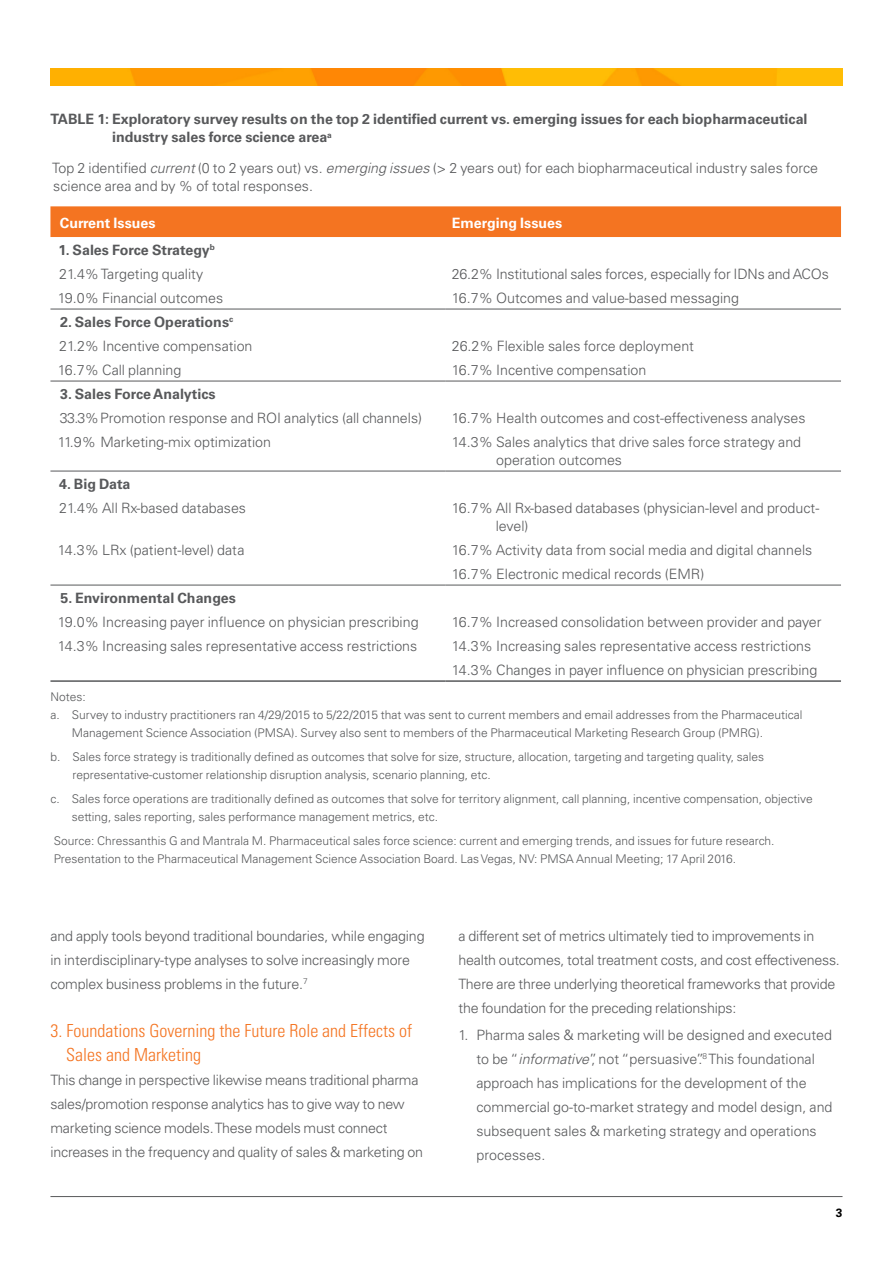
<style>
.page{position:relative;width:893px;height:1263px;background:#fff}
.page>*{position:absolute;margin:0;border:0;box-sizing:border-box;transform-origin:0 0}
.t1{font:300 condensed 18px/24px "Univers LT Std";color:#f47421}
.t2{font:300 14.25px/24px "Univers LT Std";color:#58595b}
.t3{font:700 14.25px/18px "Univers LT Std";color:#58595b}
.t4{font:700 14.25px "Univers LT Std";color:#fff}
.t5{font:300 12px/18px "Univers LT Std";color:#58595b}
.t6{font:700 12px "Univers LT Std";color:#000}
.s1{font-style:italic}
.s2{font-weight:700}
</style>
<div class="page">
<img style="left:50px;top:68px;width:792px;height:17px">
<hr style="left:50px;top:1196px;width:792px;height:1px;background:#58595b">
<div style="left:50px;top:206px;width:791px;height:31px;background:#f47421"></div>
<hr style="left:50px;top:680px;width:396px;height:2px;background:#58595b">
<hr style="left:446px;top:680px;width:395px;height:2px;background:#58595b">
<hr style="left:50px;top:309px;width:396px;height:1px;background:#58595b">
<hr style="left:446px;top:309px;width:395px;height:1px;background:#58595b">
<hr style="left:50px;top:381px;width:396px;height:1px;background:#58595b">
<hr style="left:446px;top:381px;width:395px;height:1px;background:#58595b">
<hr style="left:50px;top:471px;width:396px;height:1px;background:#58595b">
<hr style="left:446px;top:471px;width:395px;height:1px;background:#58595b">
<hr style="left:50px;top:585px;width:396px;height:1px;background:#58595b">
<hr style="left:446px;top:585px;width:395px;height:1px;background:#58595b">
<p class="t3" style="left:112px;top:111px;width:697px;text-indent:-62px">TABLE 1: Exploratory survey results on the top 2 identified current vs. emerging issues for each biopharmaceutical industry sales force science area<sup>a</sup></p>
<p class="t2" style="left:52px;top:158px;width:767px;line-height:18px">Top 2 identified <span class="s1">current</span> (0 to 2 years out) vs. <span class="s1">emerging issues</span> (&gt; 2 years out) for each biopharmaceutical industry sales force science area and by % of total responses.</p>
<p class="t4" style="left:60px;top:215px;width:97px">Current Issues</p>
<p class="t4" style="left:452px;top:215px;width:112px">Emerging Issues</p>
<p class="t2" style="left:59px;top:238px;width:158px"><span class="s2">1. Sales Force Strategy</span><sup>b<br></sup>21.4% Targeting quality</p>
<p class="t2" style="left:452px;top:262px;width:379px">26.2% Institutional sales forces, especially for IDNs and ACOs</p>
<p class="t2" style="left:58px;top:286px;width:167px">19.0% Financial outcomes</p>
<p class="t2" style="left:452px;top:286px;width:289px">16.7% Outcomes and value-based messaging</p>
<p class="t2" style="left:59px;top:310px;width:195px"><span class="s2">2. Sales Force Operations</span><sup>c<br></sup>21.2% Incentive compensation</p>
<p class="t2" style="left:452px;top:334px;width:244px">26.2% Flexible sales force deployment</p>
<p class="t2" style="left:58px;top:358px;width:125px">16.7% Call planning</p>
<p class="t2" style="left:452px;top:358px;width:196px">16.7% Incentive compensation</p>
<p class="t3" style="left:60px;top:385px;width:157px">3. Sales Force Analytics</p>
<p class="t2" style="left:60px;top:406px;width:364px">33.3% Promotion response and ROI analytics (all channels)</p>
<p class="t2" style="left:452px;top:406px;width:355px">16.7% Health outcomes and cost-effectiveness analyses</p>
<p class="t2" style="left:58px;top:430px;width:215px">11.9% Marketing-mix optimization</p>
<p class="t2" style="left:496px;top:433px;width:307px;line-height:18px;text-indent:-44px">14.3% Sales analytics that drive sales force strategy and operation outcomes</p>
<p class="t3" style="left:59px;top:475px;width:73px">4. Big Data</p>
<p class="t2" style="left:59px;top:496px;width:188px">21.4% All Rx-based databases</p>
<p class="t2" style="left:496px;top:499px;width:325px;line-height:18px;text-indent:-44px">16.7% All Rx-based databases (physician-level and product&shy;level)</p>
<p class="t2" style="left:58px;top:538px;width:188px">14.3% LRx (patient-level) data</p>
<p class="t2" style="left:452px;top:538px;width:362px">16.7% Activity data from social media and digital channels<br>16.7% Electronic medical records (EMR)</p>
<p class="t3" style="left:60px;top:589px;width:177px">5. Environmental Changes</p>
<p class="t2" style="left:58px;top:610px;width:362px">19.0% Increasing payer influence on physician prescribing</p>
<p class="t2" style="left:452px;top:610px;width:371px">16.7% Increased consolidation between provider and payer</p>
<p class="t2" style="left:58px;top:634px;width:361px">14.3% Increasing sales representative access restrictions</p>
<p class="t2" style="left:452px;top:634px;width:367px">14.3% Increasing sales representative access restrictions<br>14.3% Changes in payer influence on physician prescribing</p>
<p class="t5" style="left:50px;top:687px;width:37px">Notes:</p>
<p class="t5" style="left:50px;top:705px;width:753px">a. Survey to industry practitioners ran 4/29/2015 to 5/22/2015 that was sent to current members and email addresses from the Pharmaceutical</p>
<p class="t5" style="left:72px;top:723px;width:693px">Management Science Association (PMSA). Survey also sent to members of the Pharmaceutical Marketing Research Group (PMRG).</p>
<p class="t5" style="left:72px;top:747px;width:693px;text-indent:-22px">b. Sales force strategy is traditionally defined as outcomes that solve for size, structure, allocation, targeting and targeting quality, sales representative-customer relationship disruption analysis, scenario planning, etc.</p>
<p class="t5" style="left:72px;top:789px;width:742px;text-indent:-21px">c. Sales force operations are traditionally defined as outcomes that solve for territory alignment, call planning, incentive compensation, objective setting, sales reporting, sales performance management metrics, etc.</p>
<p class="t5" style="left:54px;top:831px;width:722px">Source: Chressanthis G and Mantrala M. Pharmaceutical sales force science: current and emerging trends, and issues for future research.<br>Presentation to the Pharmaceutical Management Science Association Board. Las Vegas, NV: PMSA Annual Meeting; 17 April 2016.</p>
<p class="t2" style="left:50px;top:923px;width:376px">and apply tools beyond traditional boundaries, while engaging in interdisciplinary-type analyses to solve increasingly more complex business problems in the future.<sup>7</sup></p>
<p class="t1" style="left:66px;top:1018px;width:348px;text-indent:-16px">3. Foundations Governing the Future Role and Effects of<br>Sales and Marketing</p>
<p class="t2" style="left:50px;top:1067px;width:374px">This change in perspective likewise means traditional pharma sales/promotion response analytics has to give way to new marketing science models. These models must connect increases in the frequency and quality of sales &amp; marketing on</p>
<p class="t2" style="left:458px;top:923px;width:383px">a different set of metrics ultimately tied to improvements in health outcomes, total treatment costs, and cost effectiveness.<br>There are three underlying theoretical frameworks that provide the foundation for the preceding relationships:</p>
<p class="t2" style="left:476px;top:1022px;width:358px;text-indent:-18px">1. Pharma sales &amp; marketing will be designed and executed to be “<span class="s1">informative</span>”, not “persuasive”.<sup>8</sup> This foundational approach has implications for the development of the commercial go-to-market strategy and model design, and subsequent sales &amp; marketing strategy and operations processes.</p>
<p class="t6" style="left:836px;top:1205px;width:8px">3</p>
</div>
